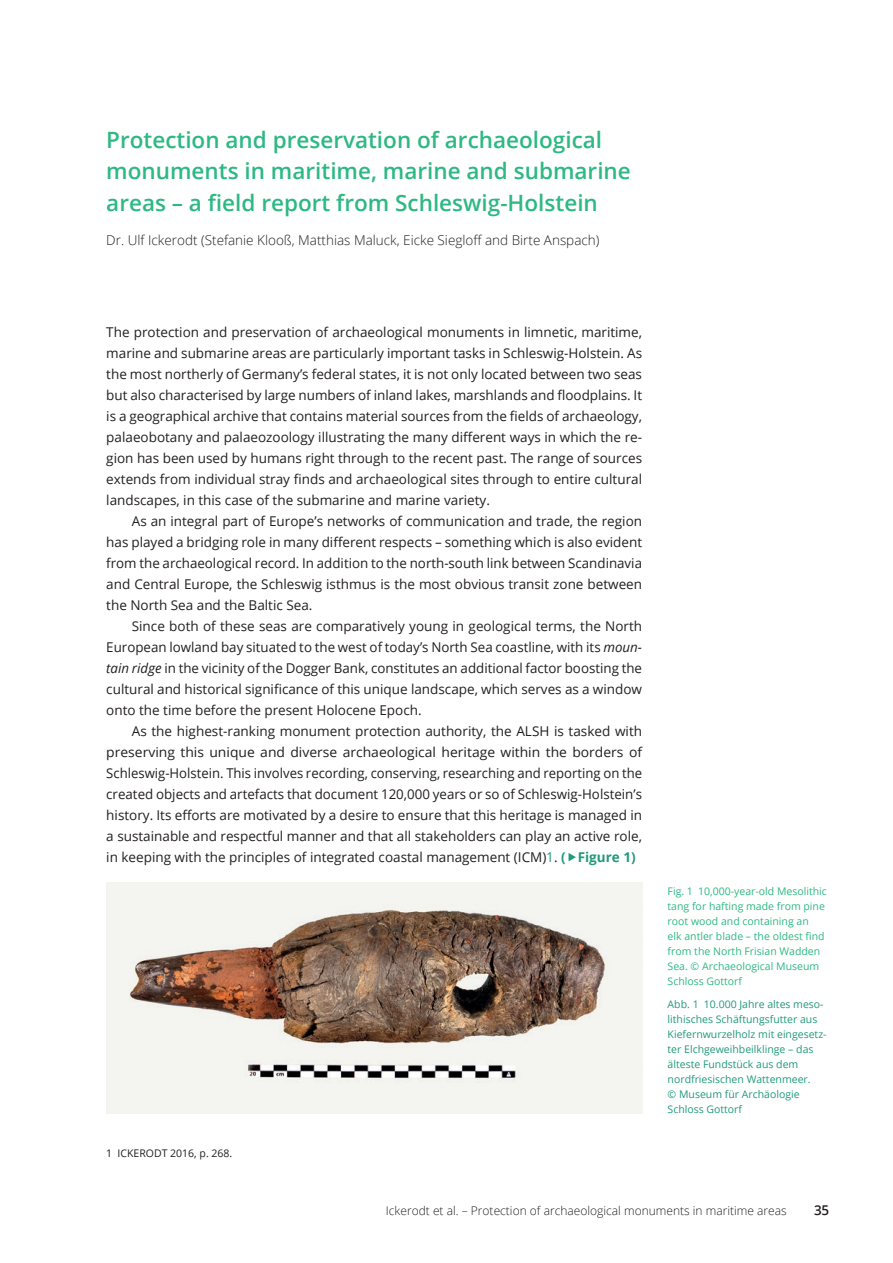
<style>
.page{position:relative;width:893px;height:1263px;background:#fff}
.page>*{position:absolute;margin:0;border:0;box-sizing:border-box;transform-origin:0 0}
.t1{font:600 22.5px/31.5px "Open Sans";color:#2db884}
.t2{font:13.5px/21px "Open Sans";color:#231f20;text-align:justify}
.t3{font:300 13.5px "Open Sans";color:#231f20}
.t4{font:600 13.5px "Open Sans";color:#231f20}
.t5{font:300 12px "Open Sans";color:#231f20}
.t6{font:10.5px/15px "Open Sans";color:#21997d}
.t7{font:10.5px/15px "Open Sans";color:#2db884}
.t8{font:10.5px "Open Sans";color:#231f20}
.s1{font-style:italic}
.s2{color:#21997d}
.s3{font-weight:700;color:#21997d}
</style>
<div class="page">
<img style="left:106px;top:883px;width:536px;height:231px">
<h1 class="t1" style="left:106px;top:123px;width:526px">Protection and preservation of archaeological monuments in maritime, marine and submarine areas – a field report from Schleswig-Holstein</h1>
<p class="t3" style="left:106px;top:230px;width:495px">Dr. Ulf Ickerodt (Stefanie Klooß, Matthias Maluck, Eicke Siegloff and Birte Anspach)</p>
<p class="t2" style="left:106px;top:321px;width:537px">The protection and preservation of archaeological monuments in limnetic, maritime, marine and submarine areas are particularly important tasks in Schleswig-Holstein. As the most northerly of Germany’s federal states, it is not only located between two seas but also characterised by large numbers of inland lakes, marshlands and floodplains. It is a geographical archive that contains material sources from the fields of archaeology, palaeobotany and palaeozoology illustrating the many different ways in which the re&shy;gion has been used by humans right through to the recent past. The range of sources extends from individual stray finds and archaeological sites through to entire cultural landscapes, in this case of the submarine and marine variety.</p>
<p class="t2" style="left:106px;top:510px;width:537px;text-indent:26px">As an integral part of Europe’s networks of communication and trade, the region has played a bridging role in many different respects – something which is also evident from the archaeological record. In addition to the north-south link between Scandinavia and Central Europe, the Schleswig isthmus is the most obvious transit zone between the North Sea and the Baltic Sea.</p>
<p class="t2" style="left:106px;top:615px;width:537px;text-indent:26px">Since both of these seas are comparatively young in geological terms, the North European lowland bay situated to the west of today’s North Sea coastline, with its <span class="s1">moun&shy;tain ridge</span> in the vicinity of the Dogger Bank, constitutes an additional factor boosting the cultural and historical significance of this unique landscape, which serves as a window onto the time before the present Holocene Epoch.</p>
<p class="t2" style="left:106px;top:720px;width:537px;text-indent:26px">As the highest-ranking monument protection authority, the ALSH is tasked with preserving this unique and diverse archaeological heritage within the borders of Schleswig-Holstein. This involves recording, conserving, researching and reporting on the created objects and artefacts that document 120,000 years or so of Schleswig-Holstein’s history. Its efforts are motivated by a desire to ensure that this heritage is managed in a sustainable and respectful manner and that all stakeholders can play an active role, in keeping with the principles of integrated coastal management (ICM)<span class="s2">1</span>. <span class="s3">( Figure 1)</span></p>
<p class="t8" style="left:106px;top:1146px;width:128px">1 ICKERODT 2016, p. 268.</p>
<p class="t7" style="left:668px;top:883px;width:161px">Fig. 1 10,000-year-old Mesolithic tang for hafting made from pine root wood and containing an<br>elk antler blade – the oldest find from the North Frisian Wadden<br>Sea. © Archaeological Museum<br>Schloss Gottorf</p>
<p class="t6" style="left:668px;top:996px;width:161px">Abb. 1 10.000 Jahre altes meso&shy;lithisches Schäftungsfutter aus<br>Kiefernwurzelholz mit eingesetz&shy;ter Elchgeweihbeilklinge – das älteste Fundstück aus dem nordfriesischen Wattenmeer.<br>© Museum für Archäologie<br>Schloss Gottorf</p>
<p class="t5" style="left:386px;top:1202px;width:402px">Ickerodt et al. – Protection of archaeological monuments in maritime areas</p>
<p class="t4" style="left:814px;top:1201px;width:16px">35</p>
</div>
